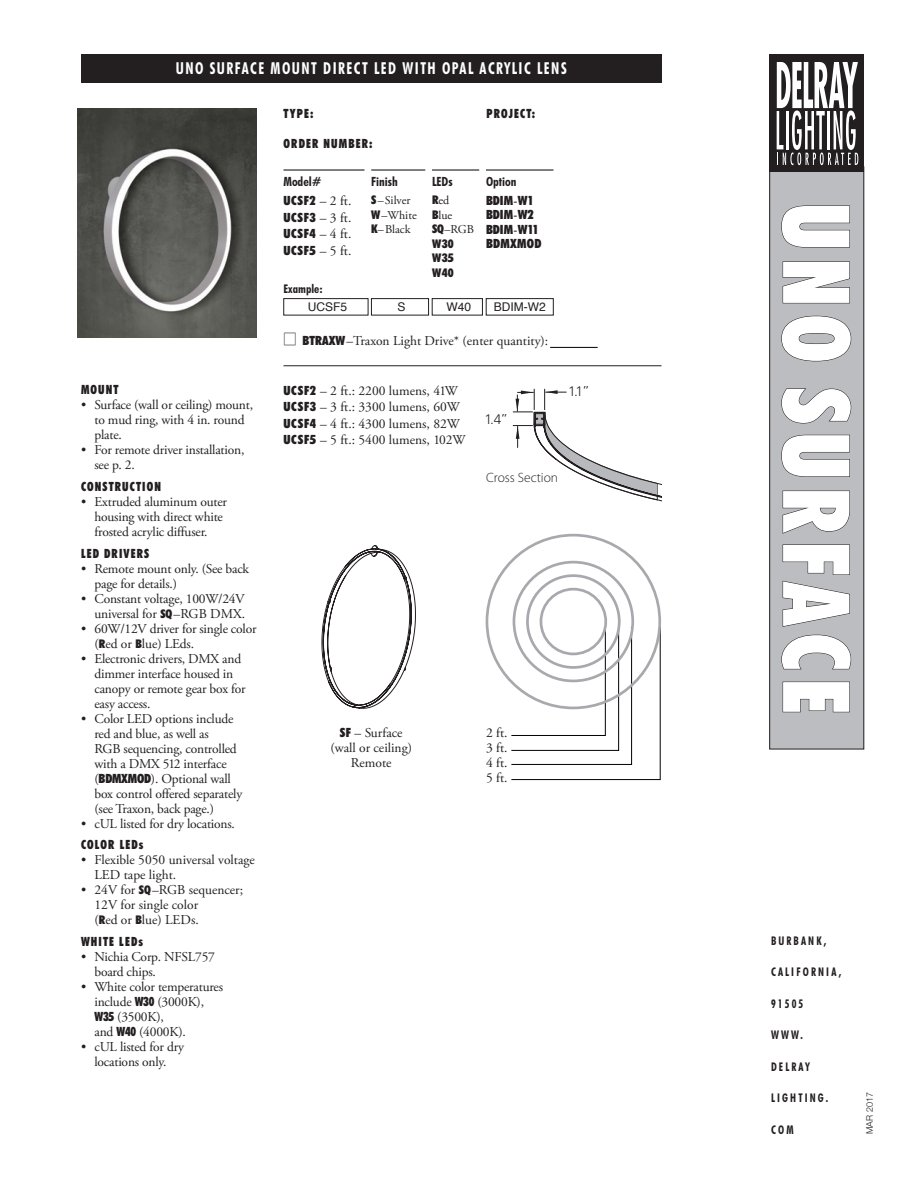
<style>
.page{position:relative;width:918px;height:1188px;background:#fff}
.page>*{position:absolute;margin:0;border:0;box-sizing:border-box;transform-origin:0 0}
.t1{font:900 condensed 93px "Futura BT";letter-spacing:.1em;color:#fff;scale:.9 1}
.t2{font:700 condensed 16.5px "Futura BT";letter-spacing:.1em;color:#fff;scale:.9 1}
.t3{font:300 13.8px "Zurich BT";color:#231f20}
.Body_Text{font:13.5px/15px "Adobe Garamond Pro";letter-spacing:-.015em;color:#231f20}
.t4{font:300 13.5px "Myriad Pro";color:#231f20}
.t5{font:900 condensed 12.75px "Futura BT";letter-spacing:.1em;color:#231f20;scale:.9 1}
.t6{font:900 condensed 12.75px "Futura BT";letter-spacing:.1em;color:#231f20}
.t7{font:700 condensed 12.75px "Futura BT";color:#231f20}
.t8{font:900 condensed 12.75px "Futura BT";letter-spacing:.025em;color:#231f20}
.t9{font:700 condensed 12px "Futura BT";letter-spacing:.2em;color:#231f20;scale:.9 1}
.t10{font:12px "Adobe Garamond Pro";color:#231f20}
.t11{font:12px "Helvetica";color:#231f20}
.t12{font:900 condensed 12px "Futura BT";letter-spacing:.025em;color:#231f20}
.t13{font:700 condensed 12px "Futura BT";color:#231f20}
.t14{font:300 9px "Helvetica Neue";color:#231f20}
.s1{font-family:"Adobe Garamond Pro";font-weight:400;font-stretch:normal;font-size:13.5px}
.s2{font-family:"Futura BT";font-weight:900;font-stretch:condensed}
.s3{font-weight:400;font-stretch:normal}
.s4{font-family:"Futura BT";font-weight:900;font-stretch:condensed;font-size:12px}
.s5{font-family:"Futura BT";font-weight:900;font-stretch:condensed;font-size:12.75px}
.s6{font-family:"Apple SD Gothic Neo";font-size:15px}
</style>
<div class="page">
<div style="left:770px;top:167px;width:94px;height:582px;background:#bcbdc0"></div>
<svg style="left:781px;top:205px;width:69px;height:43px"></svg>
<svg style="left:782px;top:261px;width:68px;height:43px"></svg>
<svg style="left:781px;top:316px;width:70px;height:46px"></svg>
<svg style="left:781px;top:388px;width:70px;height:36px"></svg>
<svg style="left:781px;top:435px;width:69px;height:42px"></svg>
<svg style="left:782px;top:490px;width:68px;height:44px"></svg>
<svg style="left:782px;top:544px;width:68px;height:83px"></svg>
<svg style="left:781px;top:634px;width:70px;height:36px"></svg>
<svg style="left:782px;top:681px;width:68px;height:32px"></svg>
<div style="left:770px;top:167px;width:94px;height:582px;border:1px solid #231f20"></div>
<div style="left:81px;top:54px;width:581px;height:29px;background:#231f20"></div>
<hr style="left:284px;top:366px;width:378px;height:1px;background:#231f20">
<div style="left:770px;top:54px;width:94px;height:117px;background:#231f20"></div>
<svg style="left:777px;top:62px;width:81px;height:103px"></svg>
<div style="left:486px;top:298px;width:68px;height:17px;border:1px solid #231f20"></div>
<div style="left:284px;top:298px;width:84px;height:17px;border:1px solid #231f20"></div>
<div style="left:371px;top:298px;width:58px;height:17px;border:1px solid #231f20"></div>
<div style="left:432px;top:298px;width:51px;height:17px;border:1px solid #231f20"></div>
<hr style="left:284px;top:170px;width:80px;height:1px;background:#000">
<hr style="left:371px;top:170px;width:54px;height:1px;background:#000">
<hr style="left:432px;top:170px;width:47px;height:1px;background:#000">
<hr style="left:486px;top:170px;width:68px;height:1px;background:#000">
<hr style="left:550px;top:347px;width:48px;height:1px;background:#000">
<img style="left:78px;top:108px;width:178px;height:230px">
<svg style="left:511px;top:548px;width:150px;height:232px"></svg>
<svg style="left:322px;top:533px;width:299px;height:176px"></svg>
<svg style="left:513px;top:389px;width:149px;height:113px"></svg>
<p class="t2" style="left:176px;top:58px;width:436px">UNO SURFACE MOUNT DIRECT LED WITH OPAL ACRYLIC LENS</p>
<p class="t5" style="left:284px;top:106px;width:35px">TYPE:</p>
<p class="t5" style="left:284px;top:136px;width:100px">ORDER NUMBER:</p>
<p class="t5" style="left:487px;top:106px;width:55px">PROJECT:</p>
<p class="t7" style="left:284px;top:173px;width:40px">Model#</p>
<p class="t7" style="left:371px;top:173px;width:28px">Finish</p>
<p class="t7" style="left:432px;top:173px;width:22px">LEDs</p>
<p class="t7" style="left:486px;top:173px;width:32px">Option</p>
<p class="t6" style="left:284px;top:193px;width:69px">UCSF2 <span class="s1">– 2 ft.</span></p>
<p class="t6" style="left:284px;top:209px;width:69px">UCSF3 <span class="s1">– 3 ft.</span></p>
<p class="t6" style="left:284px;top:226px;width:69px">UCSF4 <span class="s1">– 4 ft.</span></p>
<p class="t6" style="left:284px;top:242px;width:69px">UCSF5 <span class="s1">– 5 ft.</span></p>
<p class="t10" style="left:371px;top:193px;width:41px"><span class="s2">S</span>–Silver</p>
<p class="t10" style="left:371px;top:208px;width:47px"><span class="s2">W</span>–White</p>
<p class="t10" style="left:371px;top:222px;width:41px"><span class="s2">K</span>–Black</p>
<p class="t10" style="left:432px;top:193px;width:19px"><span class="s2">R</span>ed</p>
<p class="t10" style="left:432px;top:208px;width:22px"><span class="s2">B</span>lue</p>
<p class="t10" style="left:432px;top:222px;width:44px"><span class="s2">SQ</span>–RGB</p>
<p class="t12" style="left:432px;top:236px;width:23px">W30</p>
<p class="t12" style="left:432px;top:251px;width:23px">W35</p>
<p class="t12" style="left:432px;top:265px;width:23px">W40</p>
<p class="t6" style="left:486px;top:193px;width:49px">BDIM<span class="s3">-</span>W1</p>
<p class="t6" style="left:486px;top:207px;width:49px">BDIM<span class="s3">-</span>W2</p>
<p class="t6" style="left:486px;top:222px;width:54px">BDIM<span class="s3">-</span>W11</p>
<p class="t8" style="left:486px;top:236px;width:57px">BDMXMOD</p>
<p class="t5" style="left:81px;top:382px;width:43px">MOUNT</p>
<p class="Body_Text" style="left:94px;top:398px;width:160px;text-indent:-14px">• Surface (wall or ceiling) mount, to mud ring, with 4 in. round plate.</p>
<p class="Body_Text" style="left:94px;top:443px;width:151px;text-indent:-14px">• For remote driver installation, see p. 2.</p>
<p class="t5" style="left:81px;top:479px;width:90px">CONSTRUCTION</p>
<p class="Body_Text" style="left:94px;top:495px;width:134px;text-indent:-14px">• Extruded aluminum outer housing with direct white frosted acrylic diffuser.</p>
<p class="t5" style="left:81px;top:545px;width:77px">LED DRIVERS</p>
<p class="Body_Text" style="left:94px;top:561px;width:156px;text-indent:-14px">• Remote mount only. (See back page for details.)</p>
<p class="Body_Text" style="left:81px;top:591px;width:166px;text-align:right">• Constant voltage, 100W/24V universal for <span class="s4">SQ</span>–RGB DMX.</p>
<p class="Body_Text" style="left:94px;top:621px;width:164px;text-indent:-14px">• 60W/12V driver for single color (<span class="s4">R</span>ed or <span class="s4">B</span>lue) LEds.</p>
<p class="Body_Text" style="left:94px;top:651px;width:153px;text-indent:-14px">• Electronic drivers, DMX and dimmer interface housed in canopy or remote gear box for easy access.</p>
<p class="Body_Text" style="left:94px;top:711px;width:149px;text-indent:-14px">• Color LED options include red and blue, as well as<br>RGB sequencing, controlled with a DMX 512 interface (<span class="s5">BDMXMOD</span>). Optional wall box control offered separately (see Traxon, back page.)</p>
<p class="Body_Text" style="left:81px;top:816px;width:156px">• cUL listed for dry locations.</p>
<p class="t5" style="left:81px;top:837px;width:71px">COLOR LEDs</p>
<p class="Body_Text" style="left:94px;top:853px;width:162px;text-indent:-14px">• Flexible 5050 universal voltage<br>LED tape light.</p>
<p class="Body_Text" style="left:94px;top:883px;width:150px;text-indent:-14px">• 24V for <span class="s4">SQ</span>–RGB sequencer;<br>12V for single color<br>(<span class="s4">R</span>ed or <span class="s4">B</span>lue) LEDs.</p>
<p class="t5" style="left:81px;top:934px;width:71px">WHITE LEDs</p>
<p class="Body_Text" style="left:94px;top:950px;width:122px;text-indent:-14px">• Nichia Corp. NFSL757 board chips.</p>
<p class="Body_Text" style="left:94px;top:980px;width:130px;text-indent:-14px">• White color temperatures include <span class="s5">W30</span> (3000K),<br><span class="s5">W35</span> (3500K),<br>and <span class="s5">W40</span> (4000K).</p>
<p class="Body_Text" style="left:81px;top:1040px;width:105px;text-align:center">• cUL listed for dry locations only.</p>
<p class="t13" style="left:284px;top:281px;width:41px">Example:</p>
<p class="t11" style="left:308px;top:298px;width:41px">UCSF5</p>
<p class="t11" style="left:398px;top:298px;width:10px">S</p>
<p class="t11" style="left:447px;top:298px;width:26px">W40</p>
<p class="t11" style="left:494px;top:298px;width:53px">BDIM-W2</p>
<p class="Body_Text" style="left:284px;top:333px;width:266px"><span class="s6">☐</span> <span class="s5">BTRAXW</span>–Traxon Light Drive* (enter quantity):</p>
<p class="Body_Text" style="left:284px;top:383px;width:176px"><span class="s5">UCSF2</span> – 2 ft.: 2200 lumens, 41W</p>
<p class="Body_Text" style="left:284px;top:400px;width:178px"><span class="s5">UCSF3</span> – 3 ft.: 3300 lumens, 60W</p>
<p class="Body_Text" style="left:284px;top:416px;width:178px"><span class="s5">UCSF4</span> – 4 ft.: 4300 lumens, 82W</p>
<p class="Body_Text" style="left:284px;top:433px;width:184px"><span class="s5">UCSF5</span> – 5 ft.: 5400 lumens, 102W</p>
<p class="t3" style="left:484px;top:411px;width:24px">1.4”</p>
<p class="t3" style="left:568px;top:383px;width:22px">1.1”</p>
<p class="t4" style="left:486px;top:470px;width:74px">Cross Section</p>
<p class="Body_Text" style="left:340px;top:726px;width:64px"><span class="s5">SF</span> – Surface</p>
<p class="Body_Text" style="left:330px;top:741px;width:83px">(wall or ceiling)</p>
<p class="Body_Text" style="left:351px;top:756px;width:42px">Remote</p>
<p class="Body_Text" style="left:486px;top:726px;width:23px">2 ft.</p>
<p class="Body_Text" style="left:486px;top:741px;width:23px">3 ft.</p>
<p class="Body_Text" style="left:486px;top:756px;width:23px">4 ft.</p>
<p class="Body_Text" style="left:486px;top:771px;width:23px">5 ft.</p>
<p class="t1" style="left:873px;top:203px;width:569px;rotate:90deg">UNO SURFACE</p>
<p class="t9" style="left:771px;top:933px;width:63px">BURBANK,</p>
<p class="t9" style="left:771px;top:965px;width:80px">CALIFORNIA,</p>
<p class="t9" style="left:771px;top:996px;width:37px">91505</p>
<p class="t9" style="left:771px;top:1028px;width:37px">WWW.</p>
<p class="t9" style="left:771px;top:1059px;width:45px">DELRAY</p>
<p class="t9" style="left:771px;top:1091px;width:65px">LIGHTING.</p>
<p class="t9" style="left:771px;top:1122px;width:27px">COM</p>
<p class="t14" style="left:862px;top:1134px;width:43px;rotate:-90deg">MAR 2017</p>
</div>
